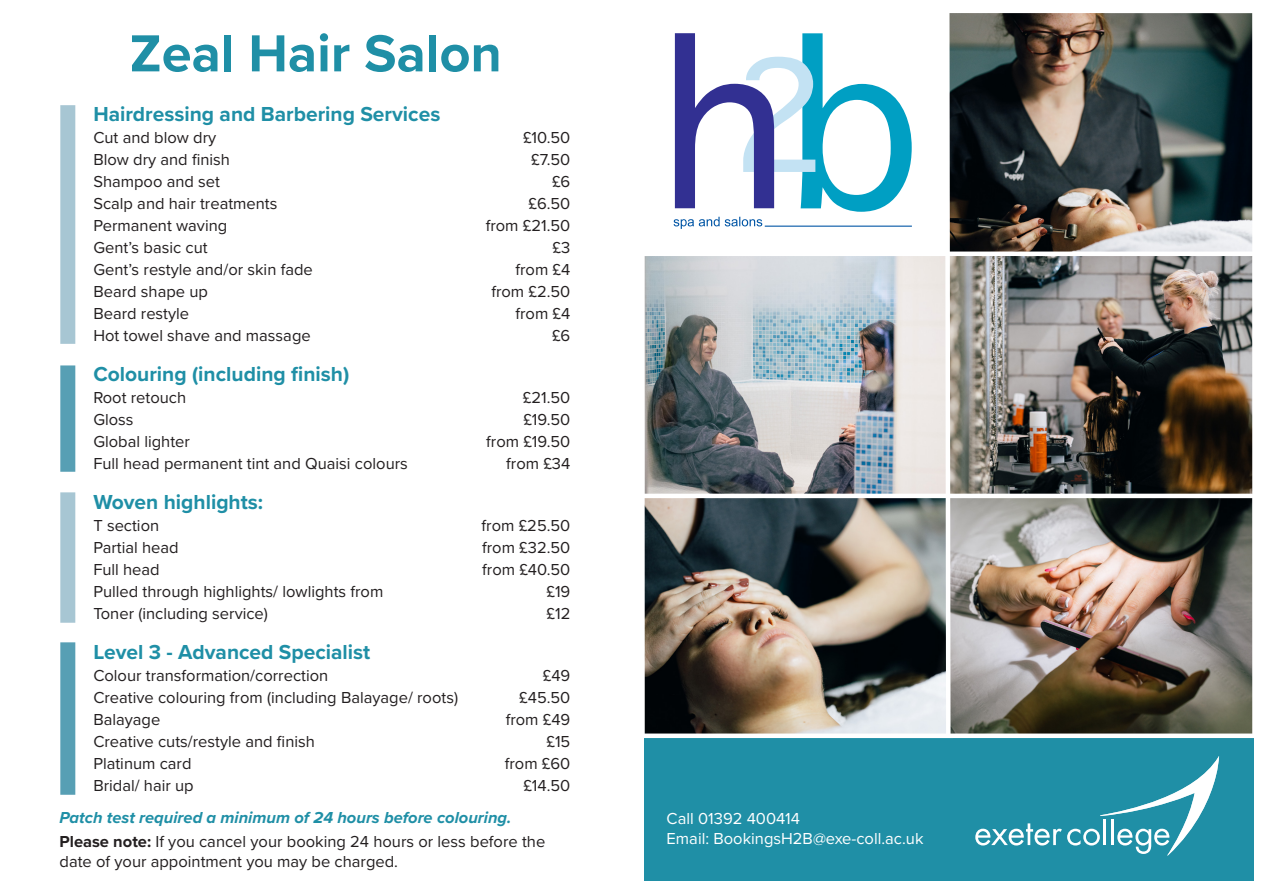
<style>
.page{position:relative;width:1263px;height:893px;background:#fff}
.page>*{position:absolute;margin:0;border:0;box-sizing:border-box;transform-origin:0 0}
.t1{font:700 54px "Proxima Nova";color:#1f8fa6}
.t2{font:700 21px "Proxima Nova";color:#1f8fa6}
.t3{font:16.5px/19.8px "Proxima Nova";color:#231f20}
.t4{font:italic 700 16.5px "Proxima Nova";color:#1f8fa6}
.t5{font:16.5px "Proxima Nova";color:#fff}
.s1{font-weight:700}
</style>
<div class="page">
<div style="left:644px;top:738px;width:609px;height:143px;background:#1f8fa6"></div>
<svg style="left:975px;top:756px;width:244px;height:99px"></svg>
<div style="left:60px;top:113px;width:15px;height:223px;background:#a7c6d3"></div>
<div style="left:60px;top:373px;width:15px;height:91px;background:#579fb4"></div>
<div style="left:60px;top:492px;width:15px;height:131px;background:#a7c6d3"></div>
<div style="left:60px;top:642px;width:15px;height:153px;background:#579fb4"></div>
<svg style="left:673px;top:34px;width:239px;height:195px"></svg>
<hr style="left:765px;top:226px;width:147px;height:1px;background:#0155a5">
<img style="left:645px;top:498px;width:298px;height:235px">
<img style="left:645px;top:256px;width:298px;height:238px">
<img style="left:953px;top:13px;width:299px;height:720px">
<hr style="left:643px;top:494px;width:611px;height:4px;background:#fff">
<hr style="left:643px;top:252px;width:611px;height:4px;background:#fff">
<svg style="left:943px;top:13px;width:10px;height:726px"></svg>
<p class="t1" style="left:130px;top:13px;width:374px">Zeal Hair Salon</p>
<p class="t2" style="left:93px;top:98px;width:348px">Hairdressing and Barbering Services</p>
<p class="t3" style="left:93px;top:127px;width:124px">Cut and blow dry</p>
<p class="t3" style="left:523px;top:127px;width:49px">£10.50</p>
<p class="t3" style="left:93px;top:149px;width:138px">Blow dry and finish</p>
<p class="t3" style="left:531px;top:149px;width:41px">£7.50</p>
<p class="t3" style="left:93px;top:171px;width:128px">Shampoo and set</p>
<p class="t3" style="left:552px;top:171px;width:20px">£6</p>
<p class="t3" style="left:93px;top:193px;width:186px">Scalp and hair treatments</p>
<p class="t3" style="left:528px;top:193px;width:43px">£6.50</p>
<p class="t3" style="left:93px;top:215px;width:135px">Permanent waving</p>
<p class="t3" style="left:486px;top:215px;width:86px">from £21.50</p>
<p class="t3" style="left:93px;top:237px;width:116px">Gent’s basic cut</p>
<p class="t3" style="left:553px;top:237px;width:19px">£3</p>
<p class="t3" style="left:93px;top:259px;width:221px">Gent’s restyle and/or skin fade</p>
<p class="t3" style="left:515px;top:259px;width:56px">from £4</p>
<p class="t3" style="left:93px;top:281px;width:116px">Beard shape up</p>
<p class="t3" style="left:491px;top:281px;width:81px">from £2.50</p>
<p class="t3" style="left:93px;top:303px;width:97px">Beard restyle</p>
<p class="t3" style="left:515px;top:303px;width:56px">from £4</p>
<p class="t3" style="left:93px;top:325px;width:219px">Hot towel shave and massage</p>
<p class="t3" style="left:552px;top:325px;width:20px">£6</p>
<p class="t2" style="left:93px;top:358px;width:257px">Colouring (including finish)</p>
<p class="t3" style="left:93px;top:387px;width:94px">Root retouch</p>
<p class="t3" style="left:523px;top:387px;width:49px">£21.50</p>
<p class="t3" style="left:93px;top:409px;width:42px">Gloss</p>
<p class="t3" style="left:523px;top:409px;width:49px">£19.50</p>
<p class="t3" style="left:93px;top:431px;width:98px">Global lighter</p>
<p class="t3" style="left:486px;top:431px;width:86px">from £19.50</p>
<p class="t3" style="left:93px;top:453px;width:316px">Full head permanent tint and Quaisi colours</p>
<p class="t3" style="left:506px;top:453px;width:66px">from £34</p>
<p class="t2" style="left:93px;top:486px;width:171px">Woven highlights:</p>
<p class="t3" style="left:93px;top:515px;width:67px">T section</p>
<p class="t3" style="left:482px;top:515px;width:90px">from £25.50</p>
<p class="t3" style="left:93px;top:537px;width:87px">Partial head</p>
<p class="t3" style="left:482px;top:537px;width:90px">from £32.50</p>
<p class="t3" style="left:93px;top:559px;width:68px">Full head</p>
<p class="t3" style="left:482px;top:559px;width:90px">from £40.50</p>
<p class="t3" style="left:93px;top:581px;width:292px">Pulled through highlights/ lowlights from</p>
<p class="t3" style="left:546px;top:581px;width:25px">£19</p>
<p class="t3" style="left:93px;top:603px;width:176px">Toner (including service)</p>
<p class="t3" style="left:546px;top:603px;width:25px">£12</p>
<p class="t2" style="left:93px;top:636px;width:279px">Level 3 - Advanced Specialist</p>
<p class="t3" style="left:93px;top:665px;width:236px">Colour transformation/correction</p>
<p class="t3" style="left:543px;top:665px;width:29px">£49</p>
<p class="t3" style="left:93px;top:687px;width:366px">Creative colouring from (including Balayage/ roots)</p>
<p class="t3" style="left:519px;top:687px;width:53px">£45.50</p>
<p class="t3" style="left:93px;top:709px;width:69px">Balayage</p>
<p class="t3" style="left:506px;top:709px;width:66px">from £49</p>
<p class="t3" style="left:93px;top:731px;width:223px">Creative cuts/restyle and finish</p>
<p class="t3" style="left:546px;top:731px;width:25px">£15</p>
<p class="t3" style="left:93px;top:753px;width:100px">Platinum card</p>
<p class="t3" style="left:505px;top:753px;width:67px">from £60</p>
<p class="t3" style="left:93px;top:775px;width:102px">Bridal/ hair up</p>
<p class="t3" style="left:523px;top:775px;width:48px">£14.50</p>
<p class="t4" style="left:60px;top:805px;width:453px">Patch test required a minimum of 24 hours before colouring.</p>
<p class="t3" style="left:60px;top:831px;width:487px"><span class="s1">Please note:</span> If you cancel your booking 24 hours or less before the date of your appointment you may be charged.</p>
<p class="t5" style="left:666px;top:806px;width:135px">Call 01392 400414</p>
<p class="t5" style="left:666px;top:826px;width:258px">Email: BookingsH2B@exe-coll.ac.uk</p>
</div>
